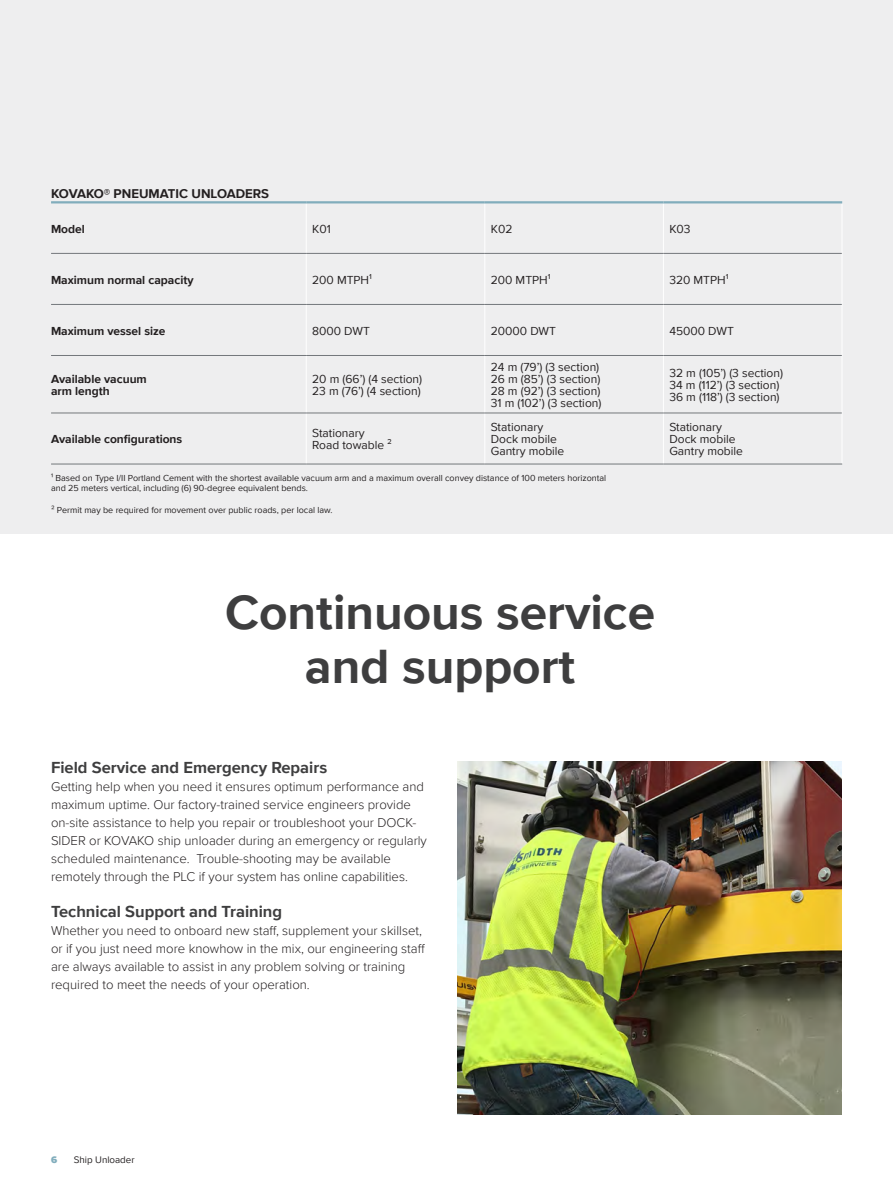
<style>
.page{position:relative;width:893px;height:1191px;background:#fff}
.page>*{position:absolute;margin:0;border:0;box-sizing:border-box;transform-origin:0 0}
.Headline__black{font:700 49.5px/54px "Proxima Nova";color:#3e3e3f;text-align:center}
.Body{font:700 16.5px "Proxima Nova";color:#3e3e3f}
.Body-2{font:300 13.2px/18px "Proxima Nova";color:#231f20}
.Body-3{font:700 13.2px "Proxima Nova";color:#231f20}
.Table{font:12px "Proxima Nova";color:#231f20}
.Table-2{font:700 12px/12px "Proxima Nova";color:#231f20}
.t1{font:9.75px "Proxima Nova";color:#231f20}
.t2{font:900 9.75px "Proxima Nova";color:#81adbc}
.t3{font:9px/10.8px "Proxima Nova";color:#231f20}
</style>
<div class="page">
<div style="left:0;top:0;width:893px;height:533px;background:#eeeeef"></div>
<hr style="left:306px;top:203px;width:1px;height:50px;background:#fff">
<hr style="left:485px;top:203px;width:1px;height:50px;background:#fff">
<hr style="left:663px;top:203px;width:1px;height:50px;background:#fff">
<hr style="left:842px;top:203px;width:1px;height:50px;background:#fff">
<hr style="left:306px;top:254px;width:1px;height:50px;background:#fff">
<hr style="left:485px;top:254px;width:1px;height:50px;background:#fff">
<hr style="left:663px;top:254px;width:1px;height:50px;background:#fff">
<hr style="left:842px;top:253px;width:1px;height:51px;background:#fff">
<hr style="left:306px;top:305px;width:1px;height:50px;background:#fff">
<hr style="left:485px;top:305px;width:1px;height:50px;background:#fff">
<hr style="left:663px;top:305px;width:1px;height:50px;background:#fff">
<hr style="left:842px;top:304px;width:1px;height:51px;background:#fff">
<hr style="left:306px;top:356px;width:1px;height:57px;background:#fff">
<hr style="left:485px;top:356px;width:1px;height:57px;background:#fff">
<hr style="left:663px;top:356px;width:1px;height:57px;background:#fff">
<hr style="left:842px;top:355px;width:1px;height:58px;background:#fff">
<hr style="left:306px;top:413px;width:1px;height:51px;background:#fff">
<hr style="left:485px;top:413px;width:1px;height:51px;background:#fff">
<hr style="left:663px;top:413px;width:1px;height:51px;background:#fff">
<hr style="left:842px;top:413px;width:1px;height:51px;background:#fff">
<hr style="left:51px;top:201px;width:255px;height:2px;background:#81adbc">
<hr style="left:306px;top:201px;width:179px;height:2px;background:#81adbc">
<hr style="left:485px;top:201px;width:178px;height:2px;background:#81adbc">
<hr style="left:663px;top:201px;width:179px;height:2px;background:#81adbc">
<hr style="left:51px;top:253px;width:255px;height:1px;background:#73777b">
<hr style="left:306px;top:253px;width:179px;height:1px;background:#73777b">
<hr style="left:485px;top:253px;width:178px;height:1px;background:#73777b">
<hr style="left:663px;top:253px;width:179px;height:1px;background:#73777b">
<hr style="left:51px;top:304px;width:255px;height:1px;background:#73777b">
<hr style="left:306px;top:304px;width:179px;height:1px;background:#73777b">
<hr style="left:485px;top:304px;width:178px;height:1px;background:#73777b">
<hr style="left:663px;top:304px;width:179px;height:1px;background:#73777b">
<hr style="left:51px;top:355px;width:255px;height:1px;background:#73777b">
<hr style="left:306px;top:355px;width:179px;height:1px;background:#73777b">
<hr style="left:485px;top:355px;width:178px;height:1px;background:#73777b">
<hr style="left:663px;top:355px;width:179px;height:1px;background:#73777b">
<hr style="left:51px;top:413px;width:255px;height:1px;background:#73777b">
<hr style="left:306px;top:413px;width:179px;height:1px;background:#73777b">
<hr style="left:485px;top:413px;width:178px;height:1px;background:#73777b">
<hr style="left:663px;top:413px;width:179px;height:1px;background:#73777b">
<hr style="left:51px;top:464px;width:255px;height:1px;background:#73777b">
<hr style="left:306px;top:464px;width:179px;height:1px;background:#73777b">
<hr style="left:485px;top:464px;width:178px;height:1px;background:#73777b">
<hr style="left:663px;top:464px;width:179px;height:1px;background:#73777b">
<img style="left:457px;top:761px;width:385px;height:353px">
<p class="Body-3" style="left:51px;top:184px;width:220px">KOVAKO® PNEUMATIC UNLOADERS</p>
<p class="Table-2" style="left:51px;top:223px;width:35px">Model</p>
<p class="Table" style="left:312px;top:220px;width:20px">K01</p>
<p class="Table" style="left:491px;top:220px;width:23px">K02</p>
<p class="Table" style="left:669px;top:220px;width:23px">K03</p>
<p class="Table-2" style="left:51px;top:273px;width:144px">Maximum normal capacity</p>
<p class="Table" style="left:312px;top:271px;width:61px">200 MTPH¹</p>
<p class="Table" style="left:491px;top:271px;width:61px">200 MTPH¹</p>
<p class="Table" style="left:669px;top:271px;width:61px">320 MTPH¹</p>
<p class="Table-2" style="left:51px;top:324px;width:116px">Maximum vessel size</p>
<p class="Table" style="left:312px;top:322px;width:59px">8000 DWT</p>
<p class="Table" style="left:491px;top:322px;width:67px">20000 DWT</p>
<p class="Table" style="left:669px;top:322px;width:66px">45000 DWT</p>
<p class="Table-2" style="left:51px;top:373px;width:97px">Available vacuum arm length</p>
<p class="Table" style="left:312px;top:370px;width:112px">20 m (66’) (4 section)</p>
<p class="Table" style="left:491px;top:358px;width:110px">24 m (79’) (3 section)</p>
<p class="Table" style="left:491px;top:370px;width:111px">26 m (85’) (3 section)</p>
<p class="Table" style="left:491px;top:382px;width:111px">28 m (92’) (3 section)</p>
<p class="Table" style="left:491px;top:394px;width:112px">31 m (102’) (3 section)</p>
<p class="Table" style="left:669px;top:364px;width:115px">32 m (105’) (3 section)</p>
<p class="Table" style="left:669px;top:376px;width:111px">34 m (112’) (3 section)</p>
<p class="Table" style="left:669px;top:388px;width:112px">36 m (118’) (3 section)</p>
<p class="Table" style="left:312px;top:382px;width:110px">23 m (76’) (4 section)</p>
<p class="Table-2" style="left:51px;top:433px;width:133px">Available configurations</p>
<p class="Table" style="left:312px;top:424px;width:54px">Stationary</p>
<p class="Table" style="left:312px;top:436px;width:81px">Road towable ²</p>
<p class="Table" style="left:491px;top:418px;width:54px">Stationary</p>
<p class="Table" style="left:491px;top:430px;width:68px">Dock mobile</p>
<p class="Table" style="left:491px;top:442px;width:75px">Gantry mobile</p>
<p class="t3" style="left:51px;top:472px;width:557px">¹ Based on Type I/II Portland Cement with the shortest available vacuum arm and a maximum overall convey distance of 100 meters horizontal and 25 meters vertical, including (6) 90-degree equivalent bends.</p>
<p class="t3" style="left:51px;top:504px;width:283px">² Permit may be required for movement over public roads, per local law.</p>
<p class="Table" style="left:669px;top:418px;width:54px">Stationary</p>
<p class="Table" style="left:669px;top:430px;width:68px">Dock mobile</p>
<p class="Table" style="left:669px;top:442px;width:75px">Gantry mobile</p>
<p class="Headline__black" style="left:225px;top:584px;width:431px">Continuous service and support</p>
<p class="Body" style="left:51px;top:755px;width:278px">Field Service and Emergency Repairs</p>
<p class="Body-2" style="left:51px;top:776px;width:377px">Getting help when you need it ensures optimum performance and maximum uptime. Our factory-trained service engineers provide on-site assistance to help you repair or troubleshoot your DOCK-SIDER or KOVAKO ship unloader during an emergency or regularly scheduled maintenance. Trouble-shooting may be available remotely through the PLC if your system has online capabilities.</p>
<p class="Body" style="left:51px;top:899px;width:233px">Technical Support and Training</p>
<p class="Body-2" style="left:51px;top:920px;width:375px">Whether you need to onboard new staff, supplement your skillset, or if you just need more knowhow in the mix, our engineering staff are always available to assist in any problem solving or training required to meet the needs of your operation.</p>
<p class="t2" style="left:51px;top:1152px;width:8px">6</p>
<p class="t1" style="left:74px;top:1152px;width:62px">Ship Unloader</p>
</div>
